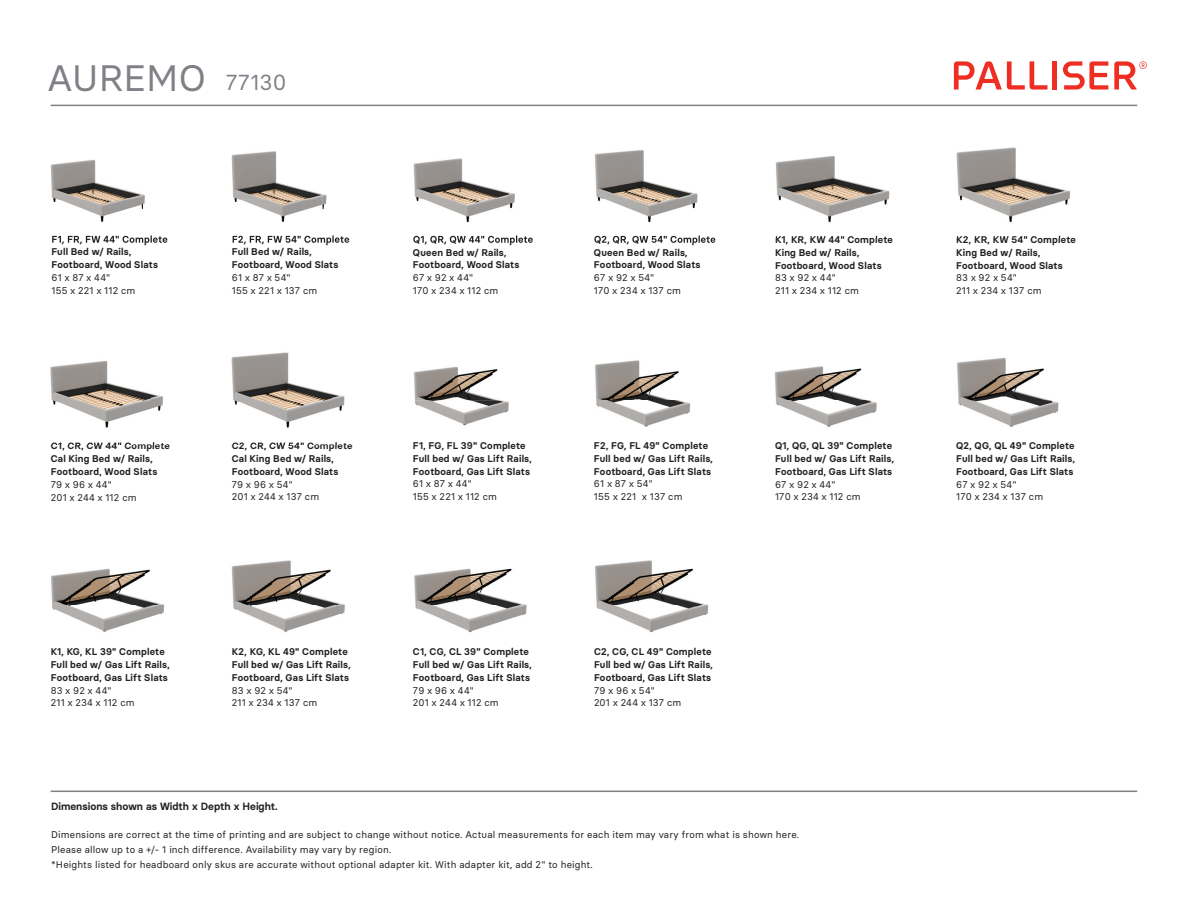
<style>
.page{position:relative;width:1188px;height:918px;background:#fff}
.page>*{position:absolute;margin:0;border:0;box-sizing:border-box;transform-origin:0 0}
.t1{font:36.75px "Basier Circle";letter-spacing:.01em;color:#7f8186}
.t2{font:600 10.5px "Basier Circle";color:#231f20}
.t3{font:600 9.75px/12.8px "Basier Circle";letter-spacing:.02em;color:#231f20}
.t4{font:9.75px/12.8px "Basier Circle";letter-spacing:.015em;color:#231f20}
.s1{font-size:21.75px}
</style>
<div class="page">
<hr style="left:51px;top:105px;width:1086px;height:1px;background:#7f8186">
<svg style="left:954px;top:61px;width:93px;height:29px"></svg>
<div style="left:1052px;top:61px;width:5px;height:29px;background:#ee2e22"></div>
<svg style="left:1063px;top:61px;width:45px;height:29px"></svg>
<svg style="left:1114px;top:61px;width:33px;height:29px"></svg>
<hr style="left:51px;top:791px;width:1086px;height:1px;background:#7f8186">
<img style="left:413px;top:150px;width:287px;height:86px">
<img style="left:594px;top:236px;width:122px;height:7px">
<img style="left:413px;top:236px;width:120px;height:7px">
<img style="left:554px;top:150px;width:1px;height:86px">
<img style="left:50px;top:151px;width:277px;height:92px">
<img style="left:52px;top:235px;width:116px;height:8px">
<img style="left:233px;top:235px;width:117px;height:8px">
<img style="left:956px;top:147px;width:114px;height:91px">
<img style="left:957px;top:236px;width:117px;height:2px">
<img style="left:775px;top:156px;width:115px;height:82px">
<img style="left:776px;top:236px;width:115px;height:2px">
<img style="left:50px;top:352px;width:295px;height:76px">
<img style="left:232px;top:442px;width:114px;height:2px">
<img style="left:51px;top:442px;width:112px;height:2px">
<img style="left:775px;top:358px;width:284px;height:69px">
<img style="left:231px;top:560px;width:114px;height:72px">
<img style="left:595px;top:560px;width:114px;height:72px">
<img style="left:916px;top:358px;width:1px;height:69px">
<img style="left:51px;top:568px;width:114px;height:64px">
<img style="left:414px;top:360px;width:277px;height:67px">
<img style="left:414px;top:568px;width:113px;height:64px">
<h1 class="t1" style="left:48px;top:55px;width:240px">AUREMO <span class="s1">77130</span></h1>
<p class="t3" style="left:51px;top:246px;width:108px">Full Bed w/ Rails,<br>Footboard, Wood Slats</p>
<p class="t4" style="left:51px;top:271px;width:86px">61 x 87 x 44"<br>155 x 221 x 112 cm</p>
<p class="t3" style="left:51px;top:440px;width:121px">C1, CR, CW 44" Complete<br>Cal King Bed w/ Rails,<br>Footboard, Wood Slats</p>
<p class="t4" style="left:51px;top:478px;width:87px">79 x 96 x 44"<br>201 x 244 x 112 cm</p>
<p class="t3" style="left:51px;top:645px;width:120px">K1, KG, KL 39" Complete<br>Full bed w/ Gas Lift Rails,<br>Footboard, Gas Lift Slats</p>
<p class="t4" style="left:51px;top:684px;width:85px">83 x 92 x 44"<br>211 x 234 x 112 cm</p>
<p class="t3" style="left:232px;top:246px;width:108px">Full Bed w/ Rails,<br>Footboard, Wood Slats</p>
<p class="t4" style="left:232px;top:271px;width:87px">61 x 87 x 54"<br>155 x 221 x 137 cm</p>
<p class="t3" style="left:232px;top:440px;width:122px">C2, CR, CW 54" Complete<br>Cal King Bed w/ Rails,<br>Footboard, Wood Slats</p>
<p class="t4" style="left:232px;top:478px;width:89px">79 x 96 x 54"<br>201 x 244 x 137 cm</p>
<p class="t3" style="left:232px;top:645px;width:120px">K2, KG, KL 49" Complete<br>Full bed w/ Gas Lift Rails,<br>Footboard, Gas Lift Slats</p>
<p class="t4" style="left:232px;top:684px;width:87px">83 x 92 x 54"<br>211 x 234 x 137 cm</p>
<p class="t3" style="left:413px;top:246px;width:108px">Queen Bed w/ Rails,<br>Footboard, Wood Slats</p>
<p class="t4" style="left:413px;top:271px;width:87px">67 x 92 x 44"<br>170 x 234 x 112 cm</p>
<p class="t3" style="left:413px;top:439px;width:120px">F1, FG, FL 39" Complete<br>Full bed w/ Gas Lift Rails,<br>Footboard, Gas Lift Slats</p>
<p class="t4" style="left:413px;top:477px;width:86px">61 x 87 x 44"<br>155 x 221 x 112 cm</p>
<p class="t3" style="left:413px;top:645px;width:120px">C1, CG, CL 39" Complete<br>Full bed w/ Gas Lift Rails,<br>Footboard, Gas Lift Slats</p>
<p class="t4" style="left:413px;top:684px;width:87px">79 x 96 x 44"<br>201 x 244 x 112 cm</p>
<p class="t3" style="left:594px;top:246px;width:108px">Queen Bed w/ Rails,<br>Footboard, Wood Slats</p>
<p class="t4" style="left:594px;top:271px;width:89px">67 x 92 x 54"<br>170 x 234 x 137 cm</p>
<p class="t3" style="left:594px;top:439px;width:120px">F2, FG, FL 49" Complete<br>Full bed w/ Gas Lift Rails,<br>Footboard, Gas Lift Slats</p>
<p class="t4" style="left:594px;top:477px;width:90px">61 x 87 x 54"<br>155 x 221 x 137 cm</p>
<p class="t3" style="left:594px;top:645px;width:120px">C2, CG, CL 49" Complete<br>Full bed w/ Gas Lift Rails,<br>Footboard, Gas Lift Slats</p>
<p class="t4" style="left:594px;top:684px;width:89px">79 x 96 x 54"<br>201 x 244 x 137 cm</p>
<p class="t3" style="left:775px;top:233px;width:119px">K1, KR, KW 44" Complete<br>King Bed w/ Rails,<br>Footboard, Wood Slats</p>
<p class="t4" style="left:775px;top:271px;width:85px">83 x 92 x 44"<br>211 x 234 x 112 cm</p>
<p class="t3" style="left:775px;top:440px;width:120px">Q1, QG, QL 39" Complete<br>Full bed w/ Gas Lift Rails,<br>Footboard, Gas Lift Slats</p>
<p class="t4" style="left:775px;top:478px;width:87px">67 x 92 x 44"<br>170 x 234 x 112 cm</p>
<p class="t2" style="left:51px;top:800px;width:228px">Dimensions shown as Width x Depth x Height.</p>
<p class="t4" style="left:51px;top:827px;width:750px;line-height:15px">Dimensions are correct at the time of printing and are subject to change without notice. Actual measurements for each item may vary from what is shown here.<br>Please allow up to a +/- 1 inch difference. Availability may vary by region.<br>*Heights listed for headboard only skus are accurate without optional adapter kit. With adapter kit, add 2" to height.</p>
<p class="t3" style="left:956px;top:233px;width:121px">K2, KR, KW 54" Complete<br>King Bed w/ Rails,<br>Footboard, Wood Slats</p>
<p class="t4" style="left:956px;top:271px;width:87px">83 x 92 x 54"<br>211 x 234 x 137 cm</p>
<p class="t3" style="left:956px;top:440px;width:120px;text-align:justify">Q2, QG, QL 49" Complete Full bed w/ Gas Lift Rails, Footboard, Gas Lift Slats</p>
<p class="t4" style="left:956px;top:478px;width:89px">67 x 92 x 54"<br>170 x 234 x 137 cm</p>
</div>
